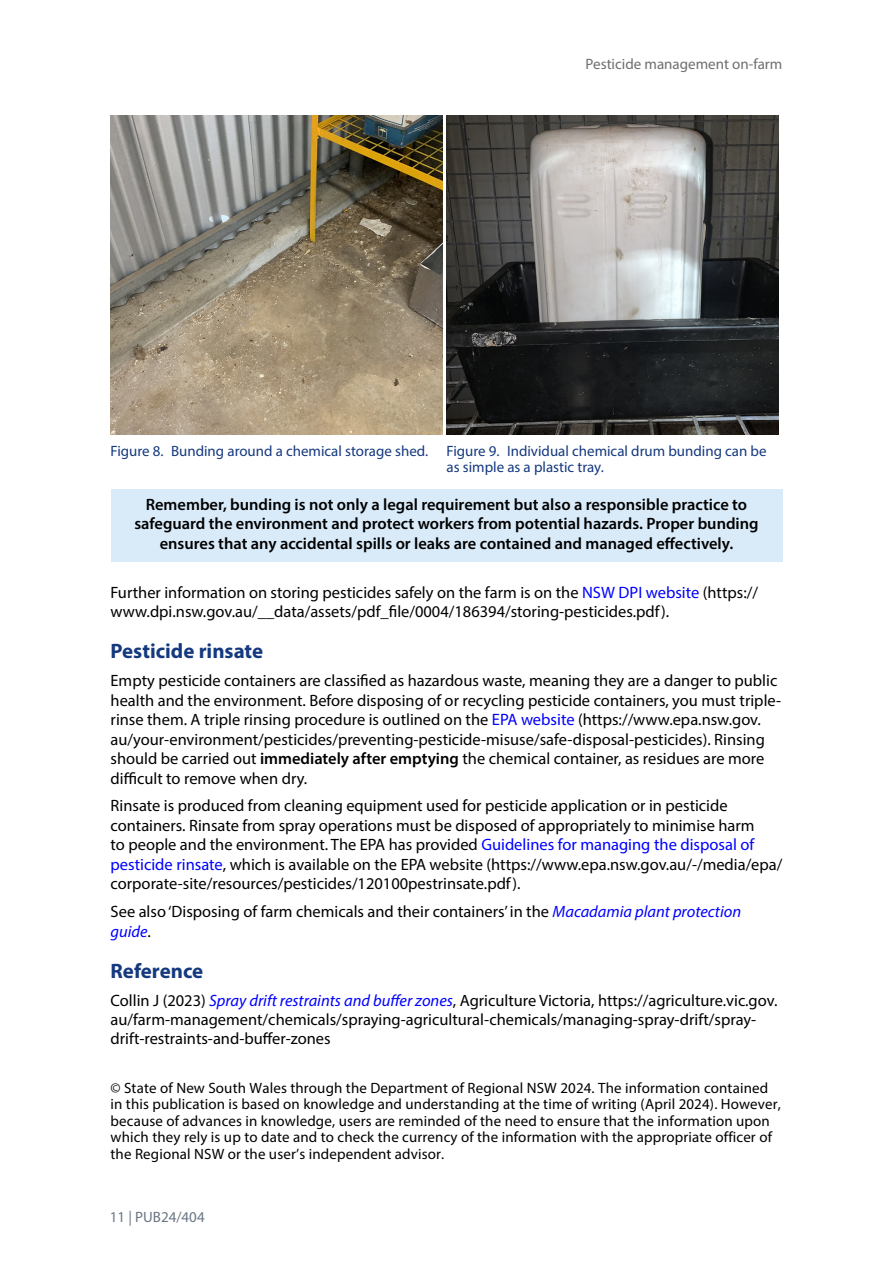
<style>
.page{position:relative;width:893px;height:1263px;background:#fff}
.page>*{position:absolute;margin:0;border:0;box-sizing:border-box;transform-origin:0 0}
.Heading_1{font:700 20.85px "Myriad Pro";color:#15397f}
.Text{font:16.5px/19.5px "Myriad Pro";color:#000}
.Highlight_box{font:600 16.5px/19.5px "Myriad Pro";color:#000;text-align:center}
.imprint_page_text{font:15px/16.5px "Myriad Pro";letter-spacing:.01em;color:#000}
.FIGURE_LIST{font:15px/16.5px "Myriad Pro";color:#15397f}
.t1{font:15px "Myriad Pro";color:#6d6e71}
.t2{font:15px "Myriad Pro";color:#6a7684}
.s1{color:#00f}
.s2{font-weight:600}
.s3{font-style:italic;color:#00f}
</style>
<div class="page">
<img style="left:111px;top:116px;width:331px;height:319px">
<img style="left:446px;top:116px;width:332px;height:319px">
<div style="left:111px;top:489px;width:671px;height:72px;background:#d9ebf9"></div>
<p class="t1" style="left:586px;top:54px;width:198px">Pesticide management on-farm</p>
<p class="FIGURE_LIST" style="left:111px;top:442px;width:319px">Figure 8. Bunding around a chemical storage shed.</p>
<p class="FIGURE_LIST" style="left:446px;top:442px;width:322px">Figure 9. Individual chemical drum bunding can be as simple as a plastic tray.</p>
<p class="Highlight_box" style="left:134px;top:494px;width:626px">Remember, bunding is not only a legal requirement but also a responsible practice to safeguard the environment and protect workers from potential hazards. Proper bunding ensures that any accidental spills or leaks are contained and managed effectively.</p>
<p class="Text" style="left:111px;top:582px;width:649px">Further information on storing pesticides safely on the farm is on the <span class="s1">NSW DPI website</span> (https:// www.dpi.nsw.gov.au/__data/assets/pdf_file/0004/186394/storing-pesticides.pdf).</p>
<p class="Heading_1" style="left:111px;top:638px;width:154px">Pesticide rinsate</p>
<p class="Text" style="left:111px;top:671px;width:672px">Empty pesticide containers are classified as hazardous waste, meaning they are a danger to public health and the environment. Before disposing of or recycling pesticide containers, you must triple&shy;rinse them. A triple rinsing procedure is outlined on the <span class="s1">EPA website</span> (https://www.epa.nsw.gov. au/your-environment/pesticides/preventing-pesticide-misuse/safe-disposal-pesticides). Rinsing should be carried out <span class="s2">immediately after emptying</span> the chemical container, as residues are more difficult to remove when dry.</p>
<p class="Text" style="left:111px;top:796px;width:673px">Rinsate is produced from cleaning equipment used for pesticide application or in pesticide containers. Rinsate from spray operations must be disposed of appropriately to minimise harm<br>to people and the environment. The EPA has provided <span class="s1">Guidelines for managing the disposal of pesticide rinsate</span>, which is available on the EPA website (https://www.epa.nsw.gov.au/-/media/epa/ corporate-site/resources/pesticides/120100pestrinsate.pdf).</p>
<p class="Text" style="left:111px;top:902px;width:632px">See also ‘Disposing of farm chemicals and their containers’ in the <span class="s3">Macadamia plant protection guide</span>.</p>
<p class="Heading_1" style="left:111px;top:957px;width:94px">Reference</p>
<p class="Text" style="left:111px;top:990px;width:668px">Collin J (2023) <span class="s3">Spray drift restraints and buffer zones</span>, Agriculture Victoria, https://agriculture.vic.gov. au/farm-management/chemicals/spraying-agricultural-chemicals/managing-spray-drift/spray&shy;drift-restraints-and-buffer-zones</p>
<p class="imprint_page_text" style="left:111px;top:1079px;width:672px">© State of New South Wales through the Department of Regional NSW 2024. The information contained in this publication is based on knowledge and understanding at the time of writing (April 2024). However, because of advances in knowledge, users are reminded of the need to ensure that the information upon which they rely is up to date and to check the currency of the information with the appropriate officer of the Regional NSW or the user’s independent advisor.</p>
<p class="t2" style="left:110px;top:1208px;width:96px">11 | PUB24/404</p>
</div>
